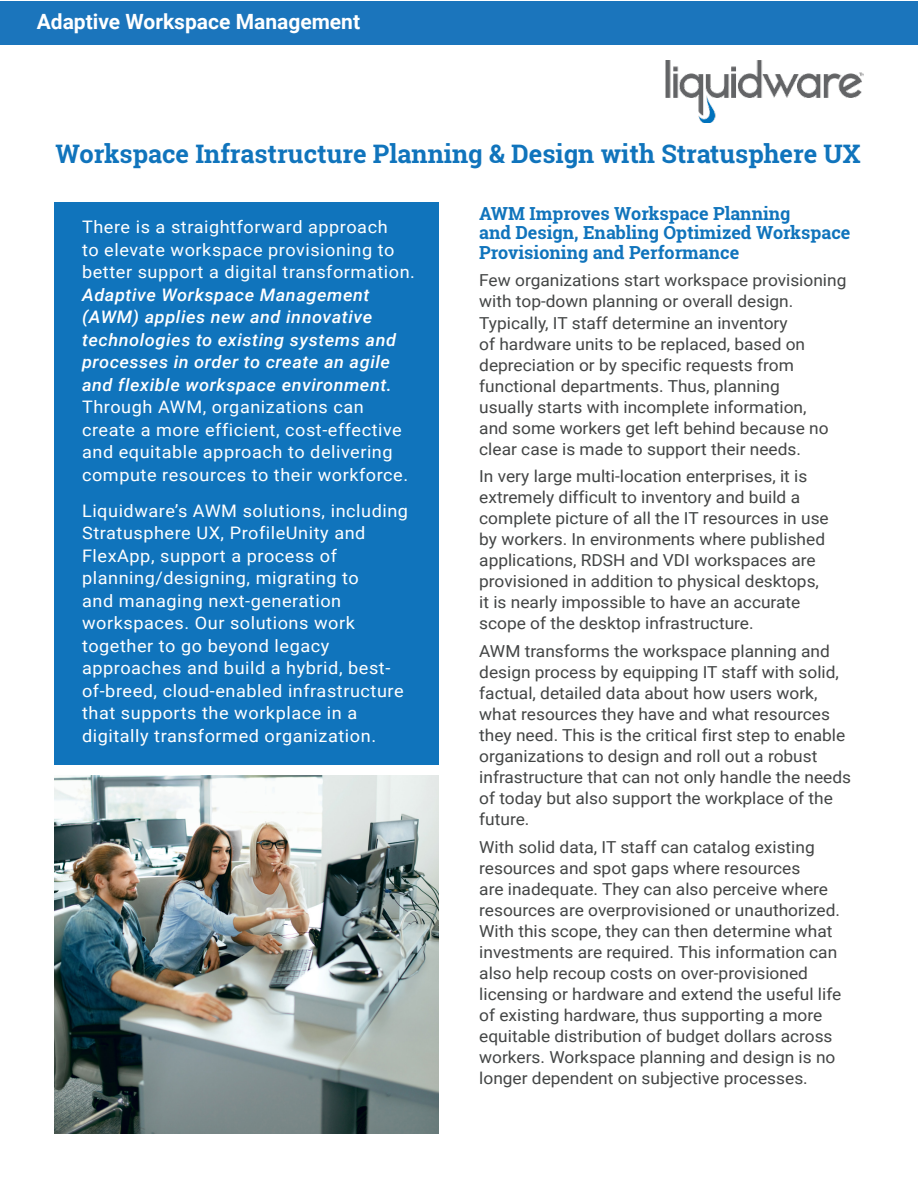
<style>
.page{position:relative;width:918px;height:1188px;background:#fff}
.page>*{position:absolute;margin:0;border:0;box-sizing:border-box;transform-origin:0 0}
.t1{font:700 25.5px "Roboto Slab";color:#1074bc}
.t2{font:700 21px "Roboto";color:#fff}
.t3{font:700 18px/19.5px "Roboto Slab";color:#1074bc}
.t4{font:17.25px/22.5px "Roboto";letter-spacing:.03em;color:#fff;scale:1.05 1}
.t5{font:italic 500 17.25px/22.5px "Roboto";letter-spacing:.03em;color:#fff;scale:1.05 1}
.t6{font:16.5px/21px "Roboto";color:#434545;scale:1.05 1}
</style>
<div class="page">
<div style="left:0;top:1px;width:918px;height:44px;background:#1b75bc"></div>
<img style="left:665px;top:60px;width:199px;height:63px">
<div style="left:54px;top:202px;width:385px;height:563px;background:#1074bc"></div>
<img style="left:54px;top:775px;width:385px;height:359px">
<p class="t2" style="left:37px;top:7px;width:325px">Adaptive Workspace Management</p>
<h1 class="t1" style="left:55px;top:136px;width:807px">Workspace Infrastructure Planning &amp; Design with Stratusphere UX</h1>
<p class="t4" style="left:82px;top:215px;width:319px">There is a straightforward approach<br>to elevate workspace provisioning to better support a digital transformation.</p>
<p class="t5" style="left:82px;top:283px;width:301px">Adaptive Workspace Management (AWM) applies new and innovative technologies to existing systems and processes in order to create an agile and flexible workspace environment.</p>
<p class="t4" style="left:82px;top:395px;width:312px">Through AWM, organizations can create a more efficient, cost-effective and equitable approach to delivering compute resources to their workforce.</p>
<p class="t4" style="left:82px;top:499px;width:312px">Liquidware’s AWM solutions, including Stratusphere UX, ProfileUnity and FlexApp, support a process of planning/designing, migrating to<br>and managing next-generation workspaces. Our solutions work together to go beyond legacy approaches and build a hybrid, best&shy;of-breed, cloud-enabled infrastructure that supports the workplace in a digitally transformed organization.</p>
<p class="t3" style="left:479px;top:203px;width:373px">AWM Improves Workspace Planning<br>and Design, Enabling Optimized Workspace<br>Provisioning and Performance</p>
<p class="t6" style="left:479px;top:270px;width:351px">Few organizations start workspace provisioning with top-down planning or overall design.<br>Typically, IT staff determine an inventory<br>of hardware units to be replaced, based on depreciation or by specific requests from functional departments. Thus, planning<br>usually starts with incomplete information,<br>and some workers get left behind because no clear case is made to support their needs.</p>
<p class="t6" style="left:479px;top:465px;width:334px">In very large multi-location enterprises, it is extremely difficult to inventory and build a complete picture of all the IT resources in use by workers. In environments where published applications, RDSH and VDI workspaces are provisioned in addition to physical desktops, it is nearly impossible to have an accurate scope of the desktop infrastructure.</p>
<p class="t6" style="left:479px;top:640px;width:356px">AWM transforms the workspace planning and design process by equipping IT staff with solid, factual, detailed data about how users work, what resources they have and what resources they need. This is the critical first step to enable organizations to design and roll out a robust infrastructure that can not only handle the needs of today but also support the workplace of the future.</p>
<p class="t6" style="left:479px;top:836px;width:346px">With solid data, IT staff can catalog existing resources and spot gaps where resources<br>are inadequate. They can also perceive where resources are overprovisioned or unauthorized.<br>With this scope, they can then determine what investments are required. This information can also help recoup costs on over-provisioned licensing or hardware and extend the useful life of existing hardware, thus supporting a more equitable distribution of budget dollars across workers. Workspace planning and design is no longer dependent on subjective processes.</p>
</div>
